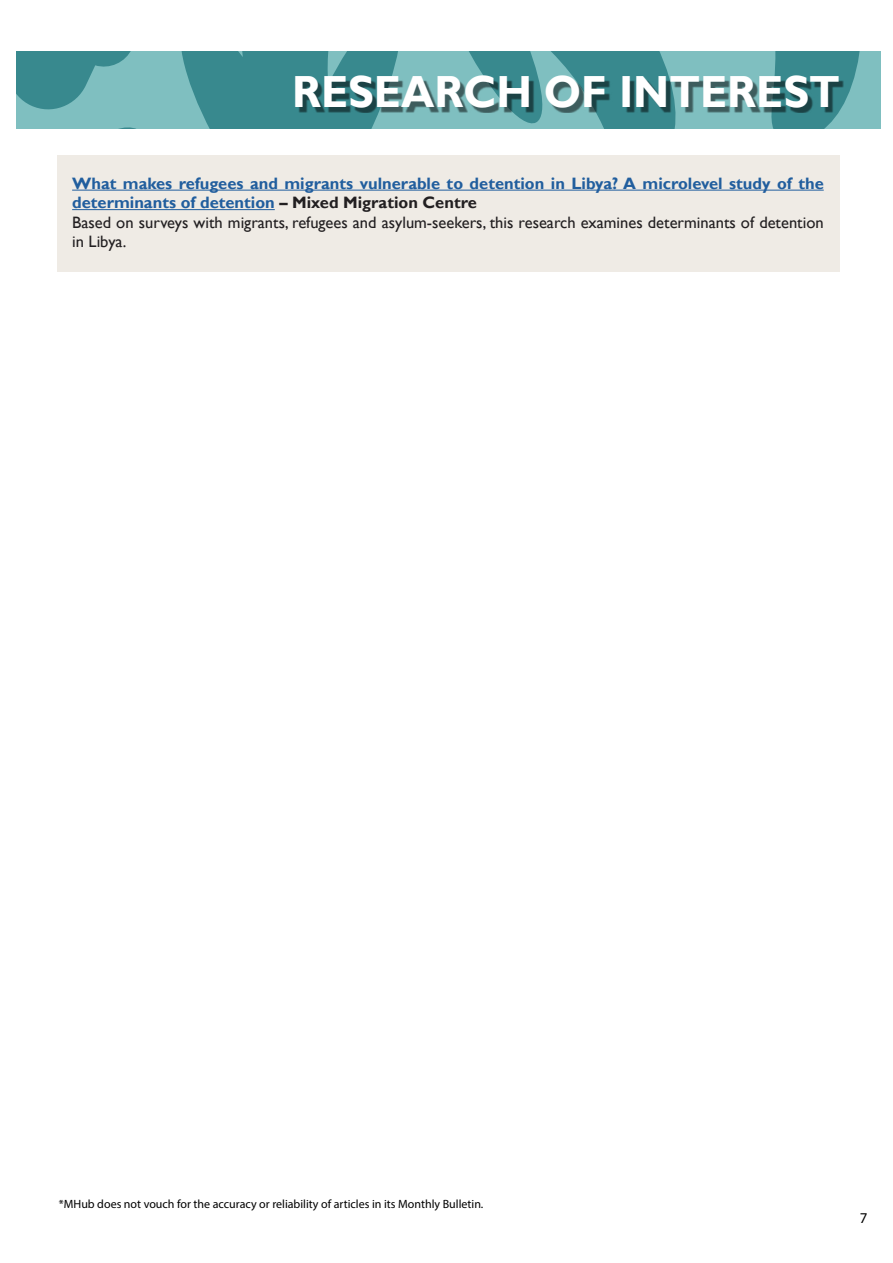
<style>
.page{position:relative;width:893px;height:1263px;background:#fff}
.page>*{position:absolute;margin:0;border:0;box-sizing:border-box;transform-origin:0 0}
.t1{font:700 45px "Gill Sans";color:#fff;scale:.95 1}
.t2{font:16.5px/19.5px "Gill Sans";color:#221f21}
.t3{font:15px "Myriad Pro";color:#000}
.t4{font:12px "Myriad Pro";color:#000}
.s1{font-weight:700;color:#215e9e}
.s2{font-weight:700}
</style>
<div class="page">
<div style="left:57px;top:156px;width:782px;height:116px;background:#efebe5"></div>
<hr style="left:72px;top:190px;width:752px;height:1px;background:#215e9e">
<hr style="left:72px;top:209px;width:203px;height:1px;background:#215e9e">
<svg style="left:428px;top:51px;width:453px;height:78px;background:#60a7aa"></svg>
<svg style="left:17px;top:51px;width:391px;height:78px;background:#549ea1"></svg>
<div style="left:298px;top:79px;width:546px;height:34px;background:#000;opacity:.52"></div>
<h1 class="t1" style="left:292px;top:65px;width:578px">RESEARCH OF INTEREST</h1>
<p class="t2" style="left:72px;top:174px;width:753px"><span class="s1">What makes refugees and migrants vulnerable to detention in Libya? A microlevel study of the determinants of detention</span> <span class="s2">– Mixed Migration Centre<br></span>Based on surveys with migrants, refugees and asylum-seekers, this research examines determinants of detention in Libya.</p>
<p class="t4" style="left:59px;top:1196px;width:426px">*MHub does not vouch for the accuracy or reliability of articles in its Monthly Bulletin.</p>
<p class="t3" style="left:860px;top:1208px;width:9px">7</p>
</div>
